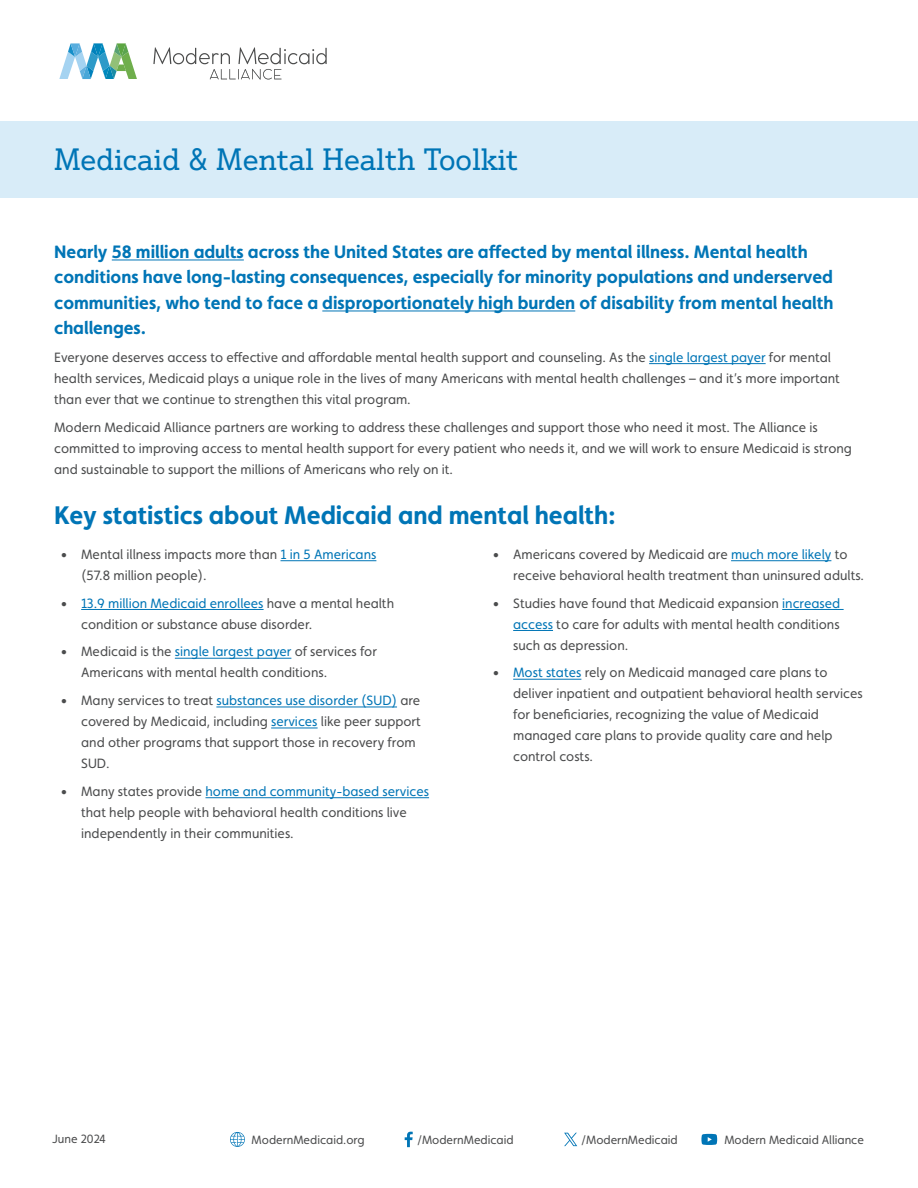
<style>
.page{position:relative;width:918px;height:1188px;background:#fff}
.page>*{position:absolute;margin:0;border:0;box-sizing:border-box;transform-origin:0 0}
.t1{font:30px "Justus Pro";color:#0075b6}
.Headline_1{font:700 25.5px "Faricy New";color:#0075b6}
.Intro_paragraph{font:700 18px/25.5px "Faricy New";color:#0075b6}
.t2{font:13.5px/21px "Faricy New";color:#4b4c4d}
.t3{font:12px "Faricy New";color:#4b4c4d}
.s1{color:#0075b6}
</style>
<div class="page">
<svg style="left:230px;top:1132px;width:15px;height:15px"></svg>
<svg style="left:405px;top:1132px;width:8px;height:15px"></svg>
<svg style="left:564px;top:1133px;width:13px;height:13px"></svg>
<svg style="left:701px;top:1134px;width:16px;height:11px"></svg>
<svg style="left:153px;top:47px;width:174px;height:33px"></svg>
<svg style="left:59px;top:43px;width:78px;height:36px"></svg>
<hr style="left:112px;top:260px;width:132px;height:1px;background:#0075b6">
<hr style="left:322px;top:311px;width:253px;height:1px;background:#0075b6">
<hr style="left:649px;top:363px;width:117px;height:1px;background:#0075b6">
<hr style="left:281px;top:560px;width:95px;height:1px;background:#0075b6">
<hr style="left:81px;top:609px;width:183px;height:1px;background:#0075b6">
<hr style="left:175px;top:658px;width:116px;height:1px;background:#0075b6">
<hr style="left:216px;top:707px;width:181px;height:1px;background:#0075b6">
<hr style="left:271px;top:728px;width:47px;height:1px;background:#0075b6">
<hr style="left:206px;top:797px;width:223px;height:1px;background:#0075b6">
<hr style="left:731px;top:560px;width:100px;height:1px;background:#0075b6">
<hr style="left:782px;top:609px;width:62px;height:1px;background:#0075b6">
<hr style="left:513px;top:630px;width:40px;height:1px;background:#0075b6">
<hr style="left:513px;top:679px;width:68px;height:1px;background:#0075b6">
<div style="left:0;top:122px;width:918px;height:76px;background:#d8ecf8"></div>
<p class="t1" style="left:54px;top:141px;width:466px">Medicaid &amp; Mental Health Toolkit</p>
<p class="Intro_paragraph" style="left:54px;top:238px;width:781px">Nearly 58 million adults across the United States are affected by mental illness. Mental health conditions have long-lasting consequences, especially for minority populations and underserved communities, who tend to face a disproportionately high burden of disability from mental health challenges.</p>
<p class="t2" style="left:54px;top:347px;width:787px">Everyone deserves access to effective and affordable mental health support and counseling. As the <span class="s1">single largest payer</span> for mental health services, Medicaid plays a unique role in the lives of many Americans with mental health challenges – and it’s more important than ever that we continue to strengthen this vital program.</p>
<p class="t2" style="left:54px;top:416px;width:799px">Modern Medicaid Alliance partners are working to address these challenges and support those who need it most. The Alliance is committed to improving access to mental health support for every patient who needs it, and we will work to ensure Medicaid is strong and sustainable to support the millions of Americans who rely on it.</p>
<p class="Headline_1" style="left:54px;top:500px;width:563px">Key statistics about Medicaid and mental health:</p>
<p class="t2" style="left:81px;top:544px;width:297px;text-indent:-20px">• Mental illness impacts more than <span class="s1">1 in 5 Americans </span>(57.8 million people).</p>
<p class="t2" style="left:81px;top:592px;width:314px;text-indent:-20px">• <span class="s1">13.9 million Medicaid enrollees</span> have a mental health condition or substance abuse disorder.</p>
<p class="t2" style="left:81px;top:641px;width:297px;text-indent:-20px">• Medicaid is the <span class="s1">single largest payer</span> of services for<br>Americans with mental health conditions.</p>
<p class="t2" style="left:81px;top:690px;width:341px;text-indent:-20px">• Many services to treat <span class="s1">substances use disorder (SUD)</span> are covered by Medicaid, including <span class="s1">services</span> like peer support and other programs that support those in recovery from SUD.</p>
<p class="t2" style="left:81px;top:781px;width:349px;text-indent:-20px">• Many states provide <span class="s1">home and community-based services </span>that help people with behavioral health conditions live independently in their communities.</p>
<p class="t2" style="left:513px;top:544px;width:353px;text-indent:-20px">• Americans covered by Medicaid are <span class="s1">much more likely</span> to receive behavioral health treatment than uninsured adults.</p>
<p class="t2" style="left:513px;top:592px;width:329px;text-align:justify;text-indent:-20px">• Studies have found that Medicaid expansion <span class="s1">increased access</span> to care for adults with mental health conditions such as depression.</p>
<p class="t2" style="left:513px;top:662px;width:351px;text-indent:-20px">• <span class="s1">Most states</span> rely on Medicaid managed care plans to deliver inpatient and outpatient behavioral health services for beneficiaries, recognizing the value of Medicaid managed care plans to provide quality care and help control costs.</p>
<p class="t3" style="left:52px;top:1132px;width:55px">June 2024</p>
<p class="t3" style="left:252px;top:1133px;width:115px">ModernMedicaid.org</p>
<p class="t3" style="left:417px;top:1133px;width:98px">/ModernMedicaid</p>
<p class="t3" style="left:581px;top:1133px;width:98px">/ModernMedicaid</p>
<p class="t3" style="left:724px;top:1133px;width:141px">Modern Medicaid Alliance</p>
</div>
